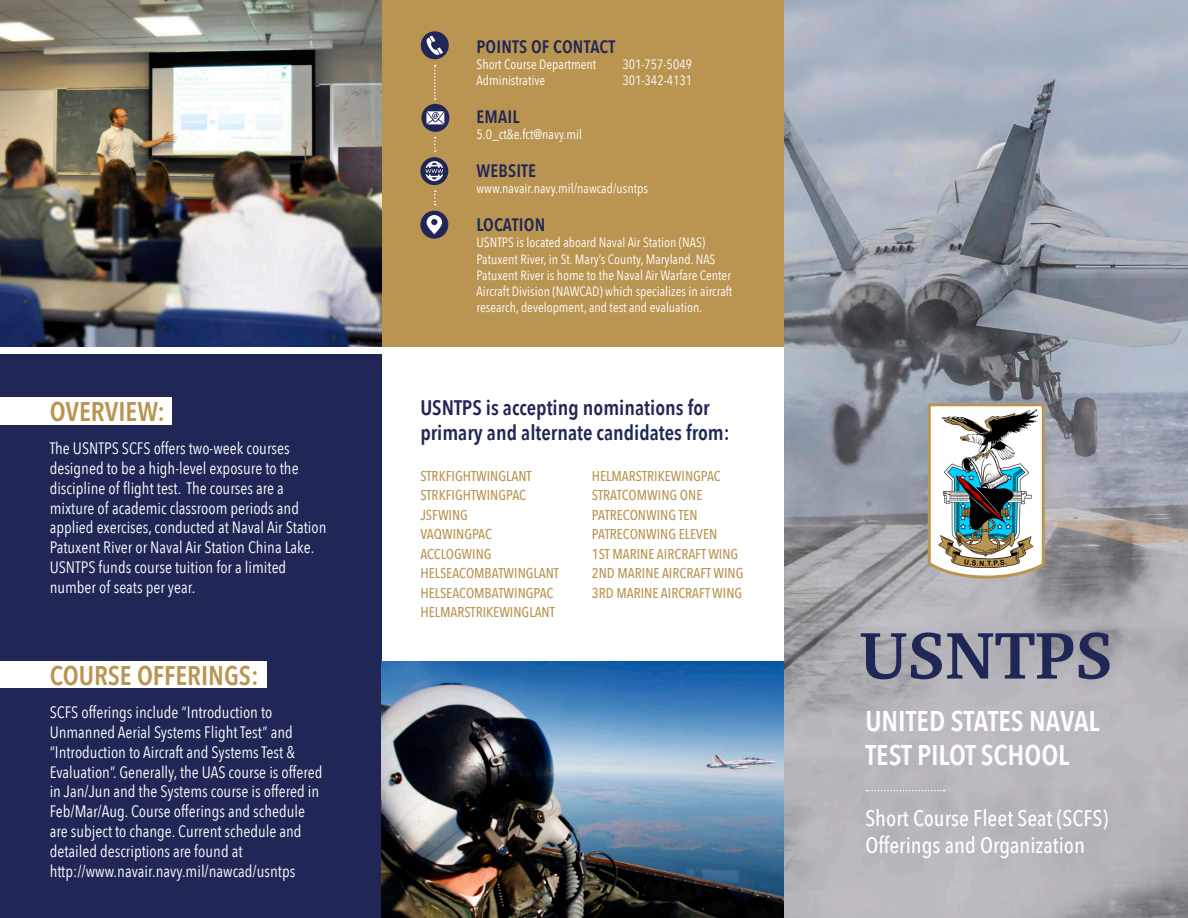
<style>
.page{position:relative;width:1188px;height:918px;background:#fff}
.page>*{position:absolute;margin:0;border:0;box-sizing:border-box;transform-origin:0 0}
.t1{font:700 67.5px "Charter";color:#202656}
.t2{font:600 28.5px "Avenir Next Condensed";color:#fff}
.t3{font:600 27px "Avenir Next Condensed";color:#ba9552}
.t4{font:500 22.5px "Avenir Next Condensed";color:#fff}
.t5{font:600 21px/25.2px "Avenir Next Condensed";color:#202656}
.t6{font:600 18px "Avenir Next Condensed";letter-spacing:.01em;color:#202656}
.t7{font:16.5px/19.8px "Avenir Next Condensed";color:#fff}
.t8{font:500 14.25px/19.5px "Avenir Next Condensed";color:#ba9552}
.t9{font:13.5px/16.2px "Avenir Next Condensed";color:#fff}
</style>
<div class="page">
<div style="left:382px;top:0;width:402px;height:346px;background:#ba9552"></div>
<div style="left:0;top:354px;width:382px;height:564px;background:#202656"></div>
<img style="left:0;top:0;width:382px;height:346px">
<img style="left:382px;top:662px;width:402px;height:256px">
<svg style="left:434px;top:65px;width:2px;height:35px"></svg>
<svg style="left:434px;top:137px;width:2px;height:15px"></svg>
<svg style="left:434px;top:191px;width:2px;height:14px"></svg>
<div style="left:421px;top:31px;width:28px;height:28px;background:#202656;border-radius:50%"></div>
<svg style="left:427px;top:36px;width:16px;height:19px"></svg>
<div style="left:420px;top:157px;width:28px;height:28px;background:#202656;border-radius:50%"></div>
<svg style="left:425px;top:161px;width:18px;height:20px"></svg>
<svg style="left:421px;top:104px;width:28px;height:28px"></svg>
<svg style="left:427px;top:111px;width:17px;height:13px"></svg>
<div style="left:420px;top:211px;width:28px;height:28px;background:#202656;border-radius:50%"></div>
<svg style="left:427px;top:215px;width:15px;height:19px"></svg>
<img style="left:784px;top:0;width:404px;height:918px">
<svg style="left:926px;top:402px;width:121px;height:178px"></svg>
<svg style="left:866px;top:790px;width:79px;height:1px"></svg>
<div style="left:0;top:398px;width:171px;height:27px;background:#fff"></div>
<div style="left:0;top:662px;width:266px;height:26px;background:#fff"></div>
<p class="t3" style="left:50px;top:388px;width:117px">OVERVIEW:</p>
<p class="t7" style="left:50px;top:438px;width:278px">The USNTPS SCFS offers two-week courses designed to be a high-level exposure to the discipline of flight test. The courses are a mixture of academic classroom periods and applied exercises, conducted at Naval Air Station Patuxent River or Naval Air Station China Lake.<br>USNTPS funds course tuition for a limited number of seats per year.</p>
<p class="t3" style="left:50px;top:652px;width:210px">COURSE OFFERINGS:</p>
<p class="t7" style="left:50px;top:702px;width:274px">SCFS offerings include “Introduction to Unmanned Aerial Systems Flight Test” and “Introduction to Aircraft and Systems Test &amp; Evaluation”. Generally, the UAS course is offered in Jan/Jun and the Systems course is offered in Feb/Mar/Aug. Course offerings and schedule are subject to change. Current schedule and detailed descriptions are found at</p>
<p class="t7" style="left:50px;top:860px;width:247px">http://www.navair.navy.mil/nawcad/usntps</p>
<p class="t6" style="left:477px;top:31px;width:140px">POINTS OF CONTACT</p>
<p class="t9" style="left:477px;top:56px;width:121px">Short Course Department</p>
<p class="t9" style="left:622px;top:56px;width:71px">301-757-5049</p>
<p class="t9" style="left:477px;top:72px;width:70px">Administrative</p>
<p class="t9" style="left:623px;top:72px;width:71px">301-342-4131</p>
<p class="t6" style="left:477px;top:101px;width:44px">EMAIL</p>
<p class="t9" style="left:477px;top:126px;width:107px">5.0_ct&amp;e.fct@navy.mil</p>
<p class="t6" style="left:477px;top:155px;width:61px">WEBSITE</p>
<p class="t9" style="left:477px;top:180px;width:173px">www.navair.navy.mil/nawcad/usntps</p>
<p class="t6" style="left:477px;top:209px;width:70px">LOCATION</p>
<p class="t9" style="left:477px;top:234px;width:257px">USNTPS is located aboard Naval Air Station (NAS)<br>Patuxent River, in St. Mary’s County, Maryland. NAS Patuxent River is home to the Naval Air Warfare Center Aircraft Division (NAWCAD) which specializes in aircraft research, development, and test and evaluation.</p>
<p class="t5" style="left:420px;top:394px;width:311px">USNTPS is accepting nominations for primary and alternate candidates from:</p>
<p class="t8" style="left:420px;top:466px;width:113px">STRKFIGHTWINGLANT</p>
<p class="t8" style="left:420px;top:486px;width:107px">STRKFIGHTWINGPAC</p>
<p class="t8" style="left:420px;top:505px;width:49px">JSFWING</p>
<p class="t8" style="left:420px;top:525px;width:73px">VAQWINGPAC</p>
<p class="t8" style="left:420px;top:544px;width:73px">ACCLOGWING</p>
<p class="t8" style="left:420px;top:564px;width:140px">HELSEACOMBATWINGLANT</p>
<p class="t8" style="left:420px;top:583px;width:135px">HELSEACOMBATWINGPAC</p>
<p class="t8" style="left:420px;top:603px;width:136px">HELMARSTRIKEWINGLANT</p>
<p class="t8" style="left:592px;top:466px;width:153px">HELMARSTRIKEWINGPAC<br>STRATCOMWING ONE<br>PATRECONWING TEN<br>PATRECONWING ELEVEN<br>1ST MARINE AIRCRAFT WING<br>2ND MARINE AIRCRAFT WING<br>3RD MARINE AIRCRAFT WING</p>
<p class="t1" style="left:859px;top:597px;width:255px">USNTPS</p>
<p class="t2" style="left:865px;top:696px;width:236px">UNITED STATES NAVAL</p>
<p class="t2" style="left:865px;top:731px;width:206px">TEST PILOT SCHOOL</p>
<p class="t4" style="left:865px;top:805px;width:244px">Short Course Fleet Seat (SCFS)</p>
<p class="t4" style="left:865px;top:832px;width:221px">Offerings and Organization</p>
</div>
